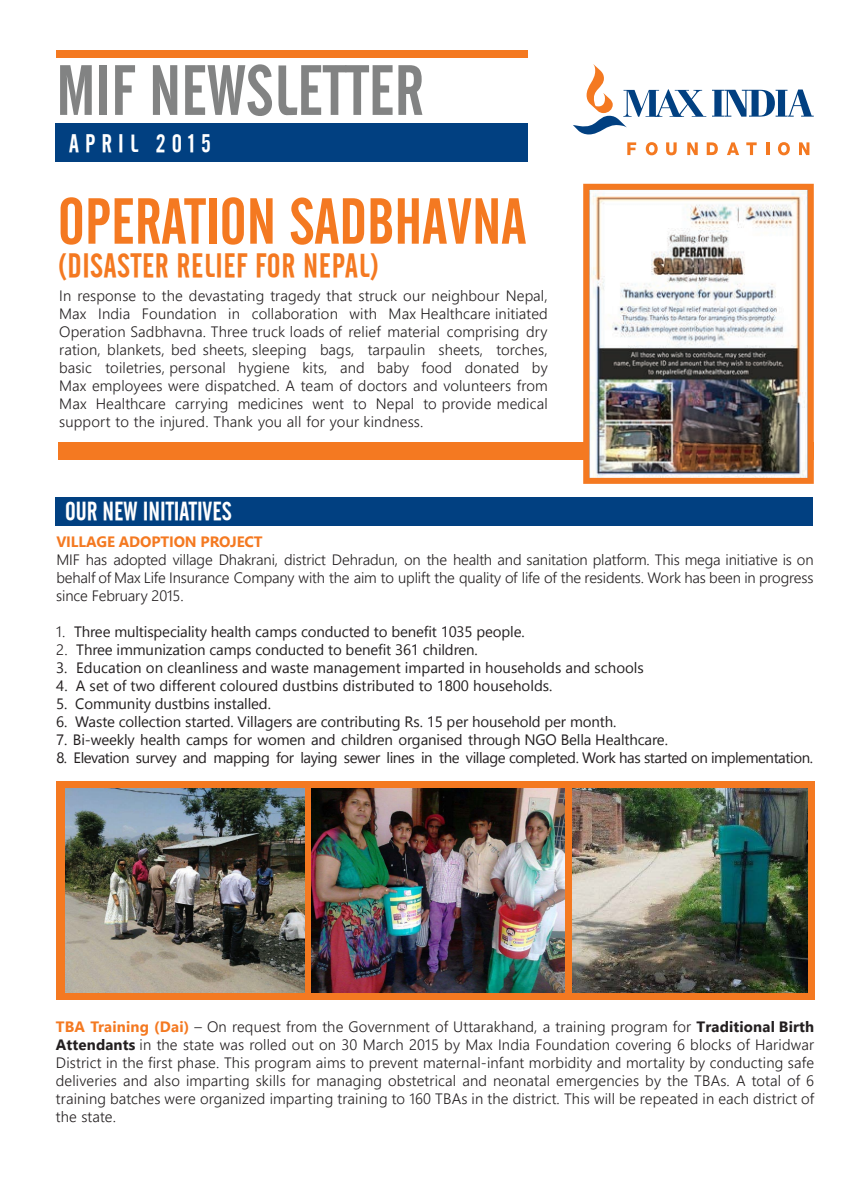
<style>
.page{position:relative;width:864px;height:1188px;background:#fff}
.page>*{position:absolute;margin:0;border:0;box-sizing:border-box;transform-origin:0 0}
.t1{font:70.35px "Cafeta";color:#828383}
.t2{font:64.35px "Cafeta";color:#f47921}
.t3{font:33px "Cafeta";letter-spacing:.02em;color:#f47921}
.t4{font:25.5px "Cafeta";color:#fff}
.t5{font:24.9px "Cafeta";letter-spacing:.24em;color:#fff}
.t6{font:300 15px/18px "Segoe UI";letter-spacing:.01em;color:#231f20;text-align:justify}
.t7{font:15px "Segoe UI";letter-spacing:-.01em;color:#231f20}
.t8{font:15px "Segoe UI";letter-spacing:-.03em;color:#231f20}
.t9{font:700 15px "Segoe UI";letter-spacing:-.01em;color:#f47921}
.s1{font-weight:300}
.s2{font-weight:700;color:#f47921}
.s3{font-weight:700}
</style>
<div class="page">
<div style="left:55px;top:123px;width:472px;height:39px;background:#014081"></div>
<div style="left:56px;top:51px;width:471px;height:7px;background:#f47921"></div>
<svg style="left:712px;top:90px;width:102px;height:27px"></svg>
<svg style="left:573px;top:64px;width:133px;height:70px"></svg>
<svg style="left:627px;top:142px;width:9px;height:13px"></svg>
<svg style="left:646px;top:142px;width:12px;height:13px"></svg>
<svg style="left:666px;top:142px;width:11px;height:13px"></svg>
<svg style="left:687px;top:142px;width:11px;height:13px"></svg>
<svg style="left:707px;top:142px;width:11px;height:13px"></svg>
<svg style="left:727px;top:142px;width:12px;height:13px"></svg>
<svg style="left:746px;top:142px;width:11px;height:13px"></svg>
<svg style="left:766px;top:142px;width:3px;height:13px"></svg>
<svg style="left:778px;top:142px;width:12px;height:13px"></svg>
<svg style="left:799px;top:142px;width:10px;height:13px"></svg>
<div style="left:55px;top:497px;width:758px;height:29px;background:#014081"></div>
<div style="left:56px;top:781px;width:759px;height:219px;background:#f47921"></div>
<img style="left:65px;top:789px;width:239px;height:204px">
<img style="left:312px;top:789px;width:253px;height:204px">
<div style="left:58px;top:442px;width:756px;height:18px;background:#f47921"></div>
<img style="left:583px;top:184px;width:231px;height:300px">
<img style="left:573px;top:789px;width:234px;height:204px">
<h1 class="t1" style="left:56px;top:51px;width:369px">MIF NEWSLETTER</h1>
<h3 class="t5" style="left:69px;top:130px;width:143px">APRIL 2015</h3>
<h2 class="t2" style="left:58px;top:186px;width:470px">OPERATION SADBHAVNA</h2>
<h3 class="t3" style="left:58px;top:247px;width:323px">(DISASTER RELIEF FOR NEPAL)</h3>
<p class="t6" style="left:59px;top:286px;width:490px">In response to the devastating tragedy that struck our neighbour Nepal, Max India Foundation in collaboration with Max Healthcare initiated Operation Sadbhavna. Three truck loads of relief material comprising dry ration, blankets, bed sheets, sleeping bags, tarpaulin sheets, torches, basic toiletries, personal hygiene kits, and baby food donated by Max employees were dispatched. A team of doctors and volunteers from Max Healthcare carrying medicines went to Nepal to provide medical support to the injured. Thank you all for your kindness.</p>
<h3 class="t4" style="left:65px;top:497px;width:168px">OUR NEW INITIATIVES</h3>
<p class="t9" style="left:56px;top:530px;width:208px">VILLAGE ADOPTION PROJECT</p>
<p class="t6" style="left:56px;top:551px;width:759px">MIF has adopted village Dhakrani, district Dehradun, on the health and sanitation platform. This mega initiative is on behalf of Max Life Insurance Company with the aim to uplift the quality of life of the residents. Work has been in progress since February 2015.</p>
<p class="t7" style="left:56px;top:620px;width:470px"><span class="s1">1.</span> Three multispeciality health camps conducted to benefit 1035 people.</p>
<p class="t7" style="left:56px;top:638px;width:423px"><span class="s1">2.</span> Three immunization camps conducted to benefit 361 children.</p>
<p class="t7" style="left:56px;top:656px;width:589px">3. Education on cleanliness and waste management imparted in households and schools</p>
<p class="t7" style="left:56px;top:674px;width:498px">4. A set of two different coloured dustbins distributed to 1800 households.</p>
<p class="t7" style="left:56px;top:692px;width:216px">5. Community dustbins installed.</p>
<p class="t7" style="left:56px;top:710px;width:562px">6. Waste collection started. Villagers are contributing Rs. 15 per household per month.</p>
<p class="t7" style="left:56px;top:728px;width:613px">7. Bi-weekly health camps for women and children organised through NGO Bella Healthcare.</p>
<p class="t8" style="left:56px;top:746px;width:758px">8. Elevation survey and mapping for laying sewer lines in the village completed. Work has started on implementation.</p>
<p class="t6" style="left:56px;top:1017px;width:760px"><span class="s2">TBA Training (Dai)</span> – On request from the Government of Uttarakhand, a training program for <span class="s3">Traditional Birth Attendants</span> in the state was rolled out on 30 March 2015 by Max India Foundation covering 6 blocks of Haridwar District in the first phase. This program aims to prevent maternal-infant morbidity and mortality by conducting safe deliveries and also imparting skills for managing obstetrical and neonatal emergencies by the TBAs. A total of 6 training batches were organized imparting training to 160 TBAs in the district. This will be repeated in each district of the state.</p>
</div>
